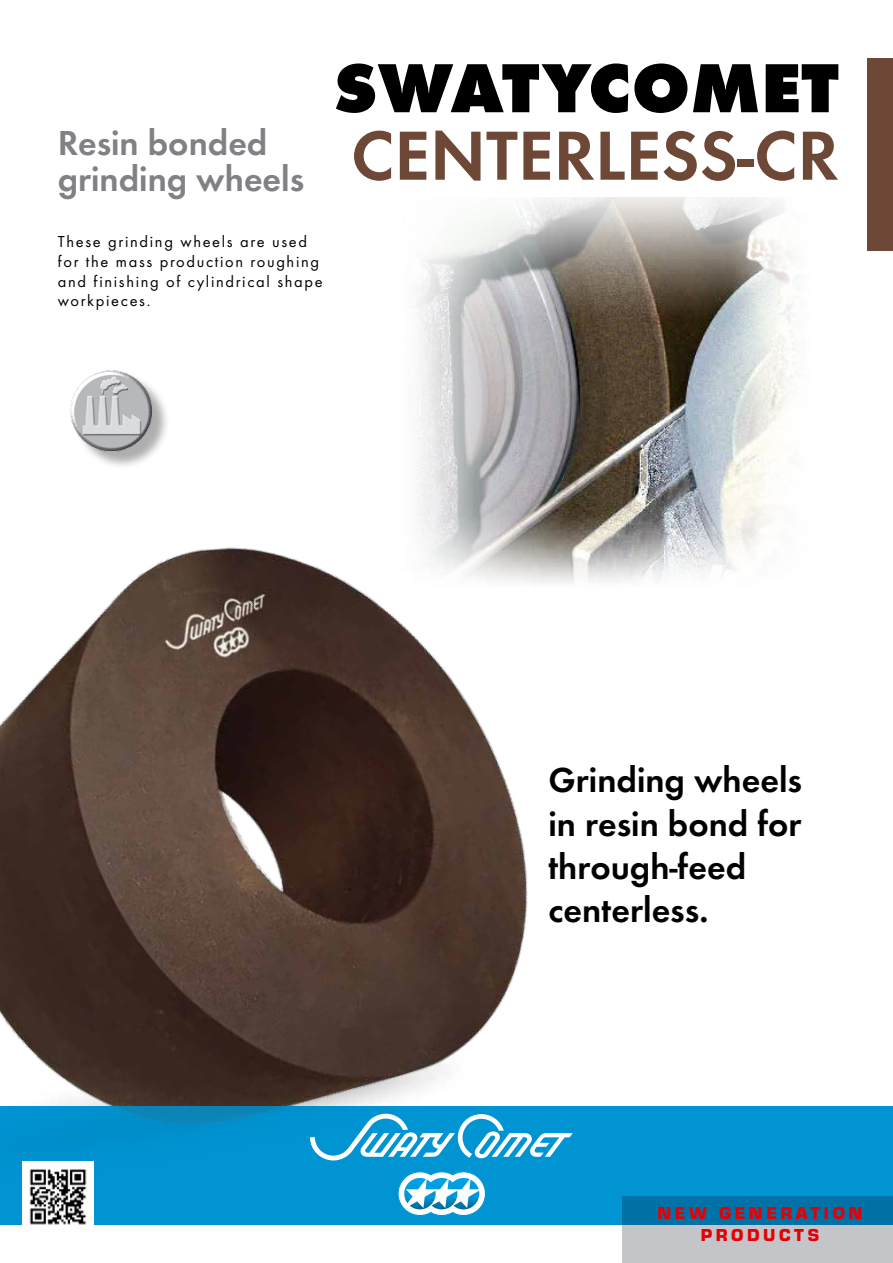
<style>
.page{position:relative;width:893px;height:1263px;background:#fff}
.page>*{position:absolute;margin:0;border:0;box-sizing:border-box;transform-origin:0 0}
.t1{font:600 72px "Futura TCE";color:#6e4837}
.t2{font:700 72px "Futura TCE Extr";color:#000}
.t3{font:600 36px/43.2px "Futura TCE";color:#000}
.t4{font:600 36px/36px "Futura TCE";color:#818084}
.t5{font:18px/21.6px "Eurostile TCE Blac";letter-spacing:.2em;color:#e60005;text-align:center}
.t6{font:16.5px/19.8px "Futura TCE";letter-spacing:.1em;color:#000}
</style>
<div class="page">
<img style="left:416px;top:198px;width:381px;height:377px">
<img style="left:0;top:410px;width:668px;height:815px">
<div style="left:0;top:1106px;width:893px;height:118px;background:#0094d3"></div>
<svg style="left:622px;top:1196px;width:271px;height:67px;fill:#c3c5c8"></svg>
<div style="left:867px;top:58px;width:26px;height:193px;background:#6e4837"></div>
<div style="left:74px;top:373px;width:96px;height:97px;background:#000;opacity:.32"></div>
<img style="left:62px;top:362px;width:99px;height:98px;border-radius:49px">
<svg style="left:310px;top:1114px;width:263px;height:46px"></svg>
<svg style="left:398px;top:1171px;width:88px;height:45px"></svg>
<img style="left:23px;top:1161px;width:70px;height:64px">
<h2 class="t4" style="left:58px;top:124px;width:248px">Resin bonded grinding wheels</h2>
<h1 class="t2" style="left:333px;top:45px;width:507px">SWATYCOMET</h1>
<h1 class="t1" style="left:351px;top:112px;width:489px">CENTERLESS-CR</h1>
<p class="t6" style="left:58px;top:231px;width:266px">These grinding wheels are used for the mass production roughing and finishing of cylindrical shape workpieces.</p>
<h2 class="t3" style="left:549px;top:758px;width:255px">Grinding wheels in resin bond for through-feed centerless.</h2>
<p class="t5" style="left:657px;top:1203px;width:207px">NEW GENERATION<br>PRODUCTS</p>
</div>
